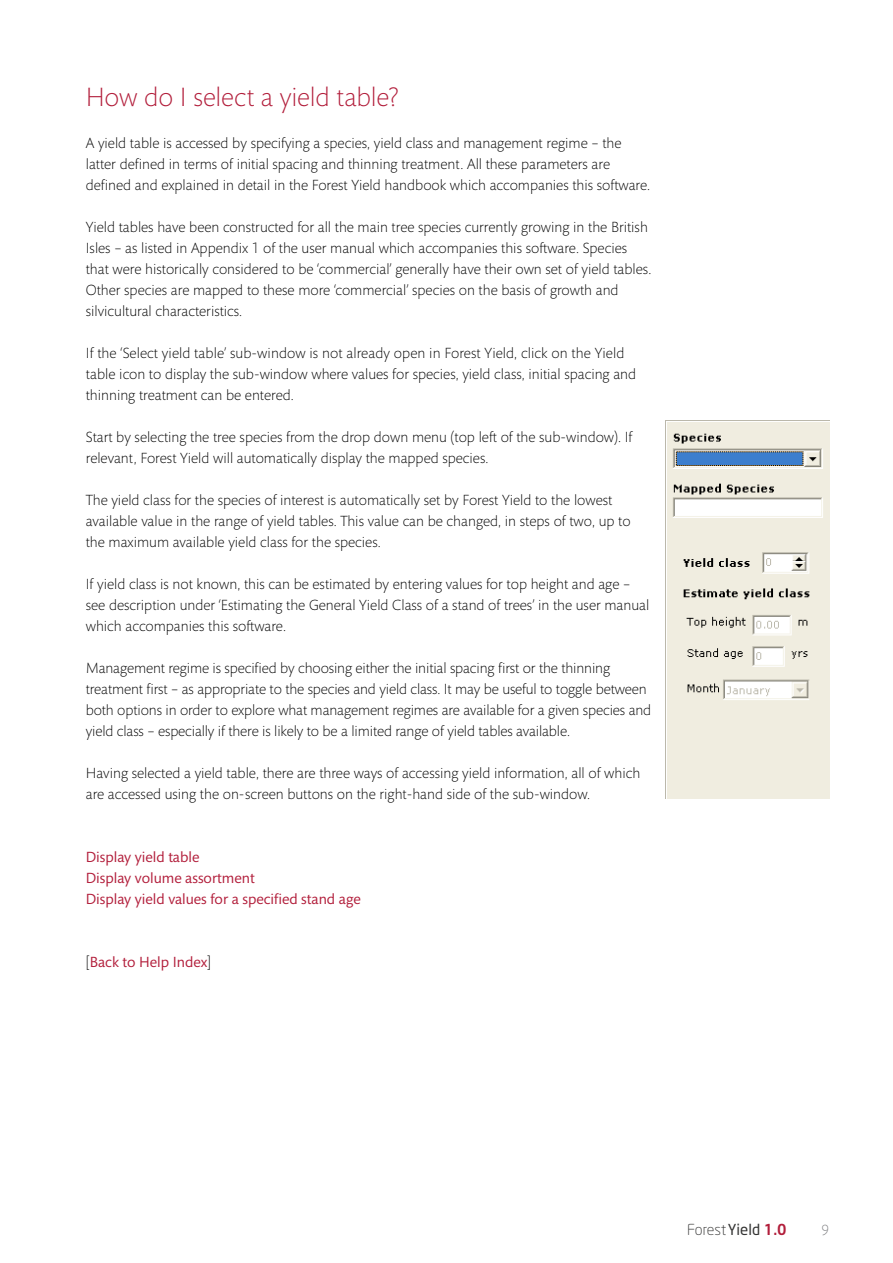
<style>
.page{position:relative;width:893px;height:1263px;background:#fff}
.page>*{position:absolute;margin:0;border:0;box-sizing:border-box;transform-origin:0 0}
.t1{font:300 27px "Mundo Sans";letter-spacing:-.005em;color:#b21e3b}
.t2{font:300 15px/21px "Mundo Sans";color:#000}
.t3{font:15px/21px "Mundo Sans";color:#b21e3b}
.t4{font:300 15px "Neo Sans";letter-spacing:-.01em;color:#343433}
.t5{font:300 15px "Mundo Sans";color:#77787b}
.s1{font-weight:300;color:#000}
.s2{font-weight:400}
.s3{font-weight:500;color:#b21e3b}
</style>
<div class="page">
<img style="left:667px;top:422px;width:163px;height:377px">
<h1 class="t1" style="left:86px;top:83px;width:315px">How do I select a yield table?</h1>
<p class="t2" style="left:86px;top:133px;width:566px">A yield table is accessed by specifying a species, yield class and management regime – the latter defined in terms of initial spacing and thinning treatment. All these parameters are defined and explained in detail in the Forest Yield handbook which accompanies this software.</p>
<p class="t2" style="left:86px;top:217px;width:567px">Yield tables have been constructed for all the main tree species currently growing in the British Isles – as listed in Appendix 1 of the user manual which accompanies this software. Species that were historically considered to be ‘commercial’ generally have their own set of yield tables.<br>Other species are mapped to these more ‘commercial’ species on the basis of growth and silvicultural characteristics.</p>
<p class="t2" style="left:86px;top:343px;width:552px">If the ‘Select yield table’ sub-window is not already open in Forest Yield, click on the Yield table icon to display the sub-window where values for species, yield class, initial spacing and thinning treatment can be entered.</p>
<p class="t2" style="left:86px;top:427px;width:548px">Start by selecting the tree species from the drop down menu (top left of the sub-window). If relevant, Forest Yield will automatically display the mapped species.</p>
<p class="t2" style="left:86px;top:490px;width:546px">The yield class for the species of interest is automatically set by Forest Yield to the lowest available value in the range of yield tables. This value can be changed, in steps of two, up to the maximum available yield class for the species.</p>
<p class="t2" style="left:86px;top:574px;width:565px">If yield class is not known, this can be estimated by entering values for top height and age – see description under ‘Estimating the General Yield Class of a stand of trees’ in the user manual which accompanies this software.</p>
<p class="t2" style="left:86px;top:658px;width:567px">Management regime is specified by choosing either the initial spacing first or the thinning treatment first – as appropriate to the species and yield class. It may be useful to toggle between both options in order to explore what management regimes are available for a given species and yield class – especially if there is likely to be a limited range of yield tables available.</p>
<p class="t2" style="left:86px;top:763px;width:556px">Having selected a yield table, there are three ways of accessing yield information, all of which are accessed using the on-screen buttons on the right-hand side of the sub-window.</p>
<p class="t3" style="left:86px;top:847px;width:276px">Display yield table<br>Display volume assortment<br>Display yield values for a specified stand age</p>
<p class="t3" style="left:86px;top:952px;width:126px"><span class="s1">[</span>Back to Help Index<span class="s1">]</span></p>
<p class="t4" style="left:687px;top:1221px;width:101px">Forest<span class="s2">Yield</span> <span class="s3">1.0</span></p>
<p class="t5" style="left:822px;top:1222px;width:9px">9</p>
</div>
